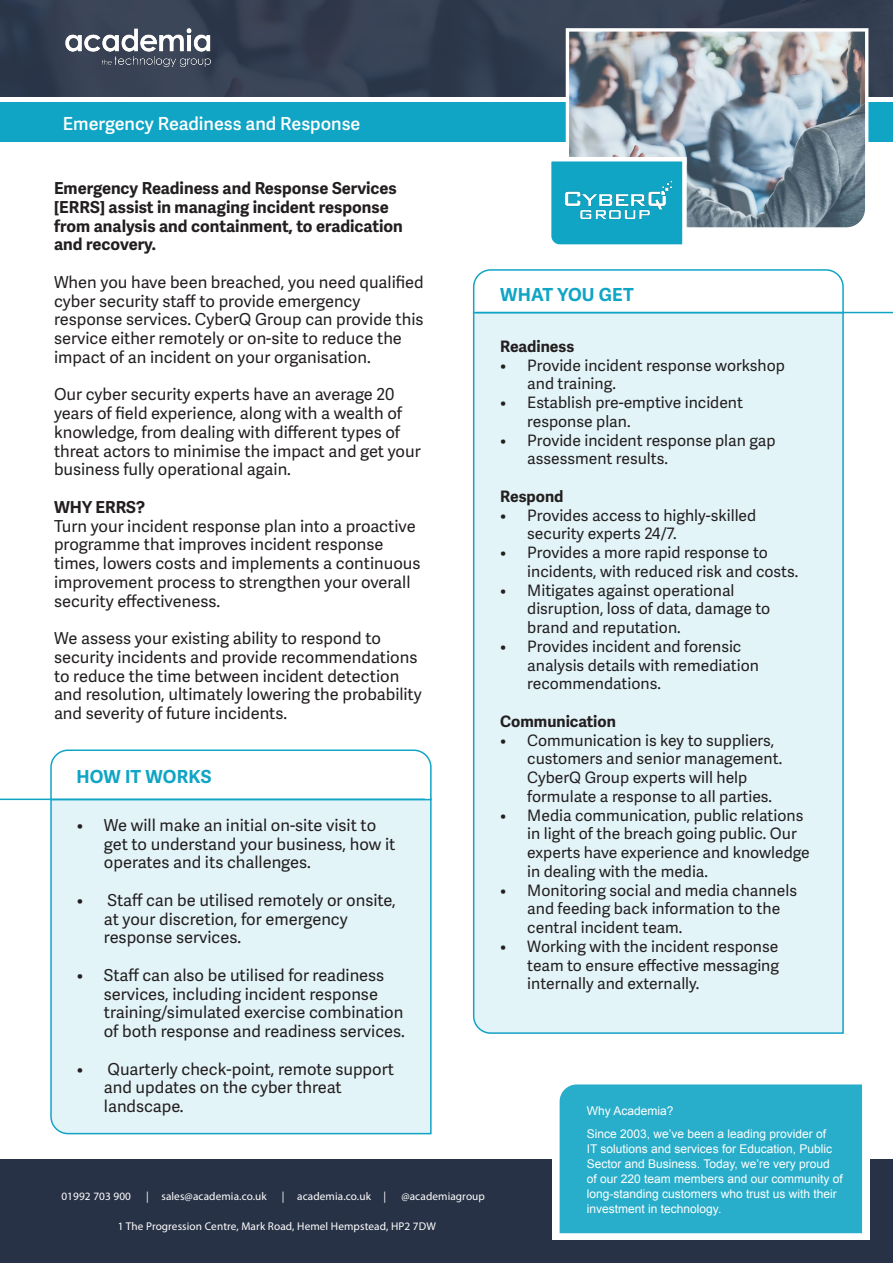
<style>
.page{position:relative;width:893px;height:1263px;background:#fff}
.page>*{position:absolute;margin:0;border:0;box-sizing:border-box;transform-origin:0 0}
.t1{font:600 18px "Adelle Sans";color:#fff}
.t2{font:700 18px "Adelle Sans";letter-spacing:.01em;color:#10a5c5}
.t3{font:16.5px/18.8px "Adelle Sans";color:#231f20}
.t4{font:700 16.5px/18.8px "Adelle Sans";color:#231f20}
.t5{font:15.75px/18.8px "Adelle Sans";color:#231f20}
.t6{font:700 15.75px "Adelle Sans";color:#231f20}
._04xlpa{font:12px/15px "Arial";color:#fff}
.t7{font:11.25px "Myriad Pro";letter-spacing:.01em;color:#fff}
</style>
<div class="page">
<svg style="left:50px;top:749px;width:382px;height:52px"></svg>
<div style="left:51px;top:798px;width:381px;height:337px;background:#e3f4f8"></div>
<hr style="left:0;top:798px;width:425px;height:2px;background:#10a5c5">
<svg style="left:472px;top:269px;width:372px;height:45px"></svg>
<div style="left:473px;top:311px;width:371px;height:723px;background:#e3f4f8"></div>
<hr style="left:476px;top:312px;width:417px;height:1px;background:#10a5c5">
<div style="left:0;top:0;width:893px;height:97px;background:#353f53"></div>
<div style="left:0;top:103px;width:893px;height:39px;background:#10a5c5"></div>
<img style="left:65px;top:28px;width:146px;height:40px">
<img style="left:564px;top:28px;width:306px;height:200px">
<svg style="left:551px;top:155px;width:138px;height:90px;background:#38b2cc"></svg>
<img style="left:566px;top:182px;width:105px;height:37px">
<div style="left:0;top:1159px;width:893px;height:104px;background:#283246"></div>
<div style="left:552px;top:1078px;width:317px;height:162px;background:#fff"></div>
<div style="left:560px;top:1084px;width:302px;height:149px;background:#28aeca"></div>
<p class="t1" style="left:63px;top:113px;width:299px">Emergency Readiness and Response</p>
<p class="t4" style="left:54px;top:179px;width:350px">Emergency Readiness and Response Services [ERRS] assist in managing incident response from analysis and containment, to eradication and recovery.</p>
<p class="t3" style="left:54px;top:273px;width:371px">When you have been breached, you need qualified cyber security staff to provide emergency response services. CyberQ Group can provide this service either remotely or on-site to reduce the impact of an incident on your organisation.</p>
<p class="t3" style="left:54px;top:386px;width:368px">Our cyber security experts have an average 20 years of field experience, along with a wealth of knowledge, from dealing with different types of threat actors to minimise the impact and get your business fully operational again.</p>
<p class="t4" style="left:54px;top:498px;width:93px">WHY ERRS?</p>
<p class="t3" style="left:54px;top:517px;width:368px">Turn your incident response plan into a proactive programme that improves incident response times, lowers costs and implements a continuous improvement process to strengthen your overall security effectiveness.</p>
<p class="t3" style="left:54px;top:629px;width:369px">We assess your existing ability to respond to security incidents and provide recommendations to reduce the time between incident detection and resolution, ultimately lowering the probability and severity of future incidents.</p>
<p class="t2" style="left:76px;top:766px;width:137px">HOW IT WORKS</p>
<p class="t3" style="left:104px;top:816px;width:293px;text-indent:-27px">• We will make an initial on-site visit to get to understand your business, how it operates and its challenges.</p>
<p class="t3" style="left:104px;top:891px;width:293px;text-indent:-27px">• Staff can be utilised remotely or onsite, at your discretion, for emergency response services.</p>
<p class="t3" style="left:104px;top:966px;width:303px;text-indent:-27px">• Staff can also be utilised for readiness services, including incident response training/simulated exercise combination of both response and readiness services.</p>
<p class="t3" style="left:104px;top:1060px;width:292px;text-indent:-27px">• Quarterly check-point, remote support and updates on the cyber threat landscape.</p>
<p class="t7" style="left:61px;top:1190px;width:71px">01992 703 900</p>
<p class="t7" style="left:146px;top:1190px;width:122px">| sales@academia.co.uk</p>
<p class="t7" style="left:282px;top:1190px;width:106px">| academia.co.uk |</p>
<p class="t7" style="left:401px;top:1190px;width:85px">@academiagroup</p>
<p class="t7" style="left:118px;top:1220px;width:320px">1 The Progression Centre, Mark Road, Hemel Hempstead, HP2 7DW</p>
<p class="t2" style="left:500px;top:284px;width:135px">WHAT YOU GET</p>
<p class="t6" style="left:500px;top:337px;width:75px">Readiness</p>
<p class="t5" style="left:527px;top:356px;width:259px;text-indent:-27px">• Provide incident response workshop and training.</p>
<p class="t5" style="left:527px;top:394px;width:217px;text-indent:-27px">• Establish pre-emptive incident response plan.</p>
<p class="t5" style="left:527px;top:431px;width:250px;text-indent:-27px">• Provide incident response plan gap assessment results.</p>
<p class="t6" style="left:500px;top:487px;width:65px">Respond</p>
<p class="t5" style="left:527px;top:506px;width:231px;text-indent:-27px">• Provides access to highly-skilled security experts 24/7.</p>
<p class="t5" style="left:527px;top:544px;width:273px;text-indent:-27px">• Provides a more rapid response to incidents, with reduced risk and costs.</p>
<p class="t5" style="left:527px;top:581px;width:245px;text-indent:-27px">• Mitigates against operational disruption, loss of data, damage to brand and reputation.</p>
<p class="t5" style="left:527px;top:637px;width:233px;text-indent:-27px">• Provides incident and forensic analysis details with remediation recommendations.</p>
<p class="t6" style="left:500px;top:712px;width:117px">Communication</p>
<p class="t5" style="left:527px;top:731px;width:256px;text-indent:-27px">• Communication is key to suppliers, customers and senior management.<br>CyberQ Group experts will help formulate a response to all parties.</p>
<p class="t5" style="left:527px;top:806px;width:284px;text-indent:-27px">• Media communication, public relations in light of the breach going public. Our experts have experience and knowledge in dealing with the media.</p>
<p class="t5" style="left:527px;top:881px;width:271px;text-indent:-27px">• Monitoring social and media channels and feeding back information to the central incident team.</p>
<p class="t5" style="left:527px;top:937px;width:253px;text-align:justify;text-indent:-27px">• Working with the incident response team to ensure effective messaging internally and externally.</p>
<p class="_04xlpa" style="left:587px;top:1104px;width:88px">Why Academia?</p>
<p class="_04xlpa" style="left:587px;top:1126px;width:258px">Since 2003, we’ve been a leading provider of<br>IT solutions and services for Education, Public Sector and Business. Today, we’re very proud<br>of our 220 team members and our community of long-standing customers who trust us with their investment in technology.</p>
</div>
